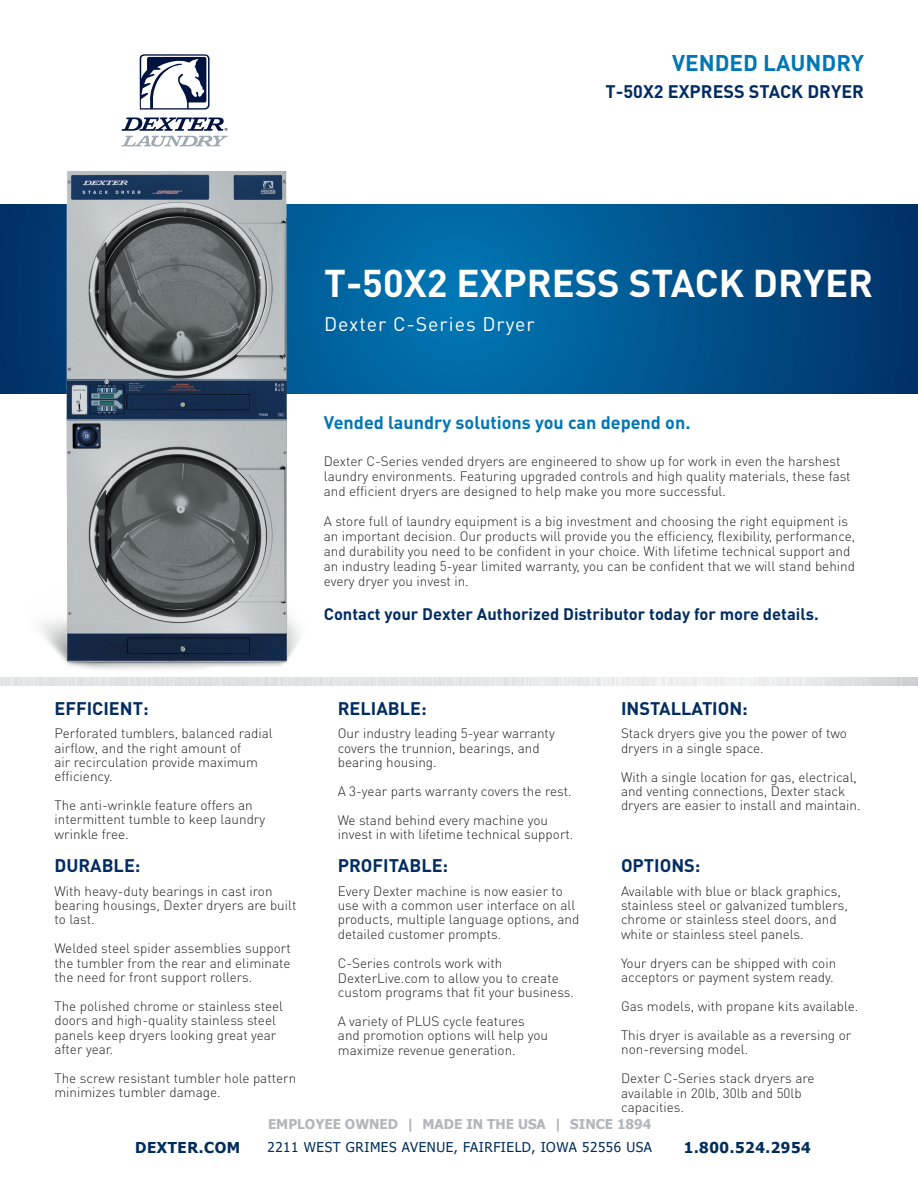
<style>
.page{position:relative;width:918px;height:1188px;background:#fff}
.page>*{position:absolute;margin:0;border:0;box-sizing:border-box;transform-origin:0 0}
.t1{font:700 38.25px "DIN Pro";color:#fff}
.t2{font:700 22.5px "DIN Pro";color:#0077b5}
.t3{font:19.5px "DIN Pro";letter-spacing:.05em;color:#fff}
.t4{font:700 18px "DIN Pro";color:#002c62}
.t5{font:700 18px "DIN Pro";color:#0077b5}
.t6{font:700 16.5px "DIN Pro";color:#002c62}
.t7{font:700 15px "Tahoma";letter-spacing:.04em;color:#002d5a}
.t8{font:300 13.5px/14.2px "DIN Pro";color:#231f20}
.t9{font:13.5px "Tahoma";letter-spacing:.04em;color:#002d5a}
.t10{font:700 13.5px "Tahoma";color:#b2b7bb}
</style>
<div class="page">
<svg style="left:0;top:205px;width:918px;height:189px;background:#005690"></svg>
<svg style="left:140px;top:54px;width:70px;height:56px"></svg>
<svg style="left:121px;top:118px;width:107px;height:29px"></svg>
<img style="left:0;top:677px;width:918px;height:8px">
<img style="left:13px;top:171px;width:338px;height:515px">
<p class="t2" style="left:672px;top:48px;width:193px">VENDED LAUNDRY</p>
<p class="t4" style="left:606px;top:79px;width:260px">T-50X2 EXPRESS STACK DRYER</p>
<p class="t1" style="left:324px;top:257px;width:551px">T-50X2 EXPRESS STACK DRYER</p>
<p class="t3" style="left:324px;top:311px;width:212px">Dexter C-Series Dryer</p>
<p class="t5" style="left:324px;top:411px;width:368px">Vended laundry solutions you can depend on.</p>
<p class="t8" style="left:324px;top:453px;width:528px;line-height:15px">Dexter C-Series vended dryers are engineered to show up for work in even the harshest laundry environments. Featuring upgraded controls and high quality materials, these fast and efficient dryers are designed to help make you more successful.</p>
<p class="t8" style="left:324px;top:513px;width:533px;line-height:15px">A store full of laundry equipment is a big investment and choosing the right equipment is an important decision. Our products will provide you the efficiency, flexibility, performance, and durability you need to be confident in your choice. With lifetime technical support and an industry leading 5-year limited warranty, you can be confident that we will stand behind every dryer you invest in.</p>
<p class="t6" style="left:324px;top:603px;width:496px">Contact your Dexter Authorized Distributor today for more details.</p>
<p class="t4" style="left:54px;top:696px;width:96px">EFFICIENT:</p>
<p class="t8" style="left:54px;top:726px;width:220px">Perforated tumblers, balanced radial airflow, and the right amount of<br>air recirculation provide maximum efficiency.</p>
<p class="t8" style="left:54px;top:798px;width:212px">The anti-wrinkle feature offers an intermittent tumble to keep laundry wrinkle free.</p>
<p class="t4" style="left:54px;top:853px;width:88px">DURABLE:</p>
<p class="t8" style="left:54px;top:883px;width:243px">With heavy-duty bearings in cast iron bearing housings, Dexter dryers are built to last.</p>
<p class="t8" style="left:54px;top:941px;width:238px;text-align:justify">Welded steel spider assemblies support the tumbler from the rear and eliminate the need for front support rollers.</p>
<p class="t8" style="left:54px;top:998px;width:230px">The polished chrome or stainless steel doors and high-quality stainless steel panels keep dryers looking great year after year.</p>
<p class="t8" style="left:54px;top:1070px;width:243px">The screw resistant tumbler hole pattern minimizes tumbler damage.</p>
<p class="t4" style="left:338px;top:696px;width:90px">RELIABLE:</p>
<p class="t8" style="left:338px;top:726px;width:219px">Our industry leading 5-year warranty covers the trunnion, bearings, and bearing housing.</p>
<p class="t8" style="left:338px;top:783px;width:235px">A 3-year parts warranty covers the rest.</p>
<p class="t8" style="left:338px;top:812px;width:237px">We stand behind every machine you invest in with lifetime technical support.</p>
<p class="t4" style="left:338px;top:853px;width:112px">PROFITABLE:</p>
<p class="t8" style="left:338px;top:883px;width:243px">Every Dexter machine is now easier to use with a common user interface on all products, multiple language options, and detailed customer prompts.</p>
<p class="t8" style="left:338px;top:956px;width:238px">C-Series controls work with<br>DexterLive.com to allow you to create custom programs that fit your business.</p>
<p class="t8" style="left:338px;top:1013px;width:212px">A variety of PLUS cycle features and promotion options will help you maximize revenue generation.</p>
<p class="t4" style="left:621px;top:696px;width:128px">INSTALLATION:</p>
<p class="t8" style="left:621px;top:726px;width:228px">Stack dryers give you the power of two dryers in a single space.</p>
<p class="t8" style="left:621px;top:769px;width:241px">With a single location for gas, electrical, and venting connections, Dexter stack dryers are easier to install and maintain.</p>
<p class="t4" style="left:621px;top:853px;width:81px">OPTIONS:</p>
<p class="t8" style="left:621px;top:883px;width:228px">Available with blue or black graphics, stainless steel or galvanized tumblers, chrome or stainless steel doors, and white or stainless steel panels.</p>
<p class="t8" style="left:621px;top:955px;width:217px">Your dryers can be shipped with coin acceptors or payment system ready.</p>
<p class="t8" style="left:621px;top:998px;width:239px">Gas models, with propane kits available.</p>
<p class="t8" style="left:621px;top:1027px;width:232px">This dryer is available as a reversing or non-reversing model.</p>
<p class="t8" style="left:621px;top:1071px;width:195px">Dexter C-Series stack dryers are available in 20lb, 30lb and 50lb capacities.</p>
<p class="t10" style="left:268px;top:1114px;width:385px">EMPLOYEE OWNED | MADE IN THE USA | SINCE 1894</p>
<p class="t7" style="left:135px;top:1137px;width:107px">DEXTER.COM</p>
<p class="t9" style="left:268px;top:1138px;width:386px">2211 WEST GRIMES AVENUE, FAIRFIELD, IOWA 52556 USA</p>
<p class="t7" style="left:684px;top:1137px;width:128px">1.800.524.2954</p>
</div>
